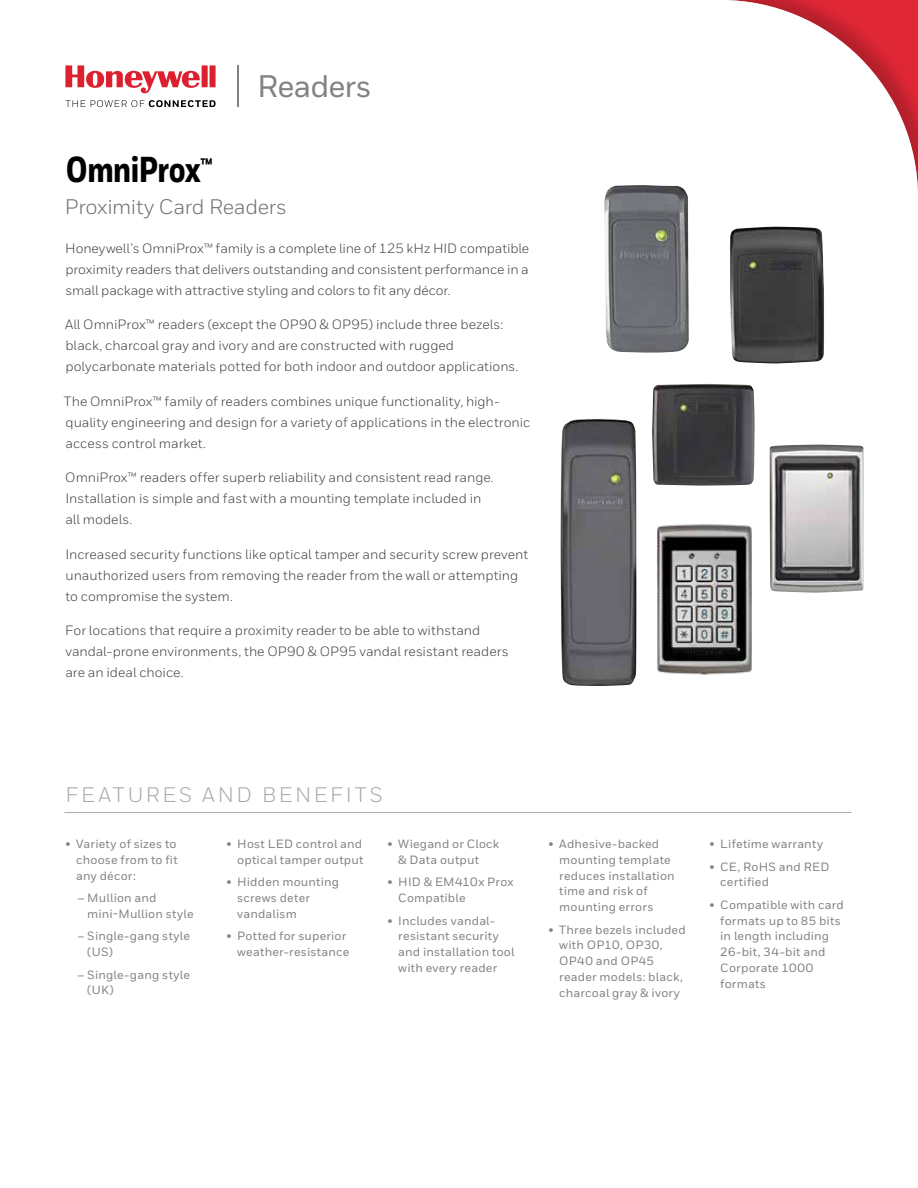
<style>
.page{position:relative;width:918px;height:1188px;background:#fff}
.page>*{position:absolute;margin:0;border:0;box-sizing:border-box;transform-origin:0 0}
.t1{font:800 36px "Honeywell Cond";letter-spacing:-.015em;color:#000}
.t2{font:500 31.2px "Honeywell Sans";letter-spacing:-.03em;color:#808285}
.t3{font:21px "Honeywell Sans";letter-spacing:-.015em;color:#6d6e71}
.t4{font:21px "Honeywell Sans";letter-spacing:.13em;color:#a7a9ac}
.t5{font:13.5px/21px "Honeywell Sans";color:#414042}
.t6{font:500 12px/15.8px "Honeywell Sans";letter-spacing:.015em;color:#808285}
</style>
<div class="page">
<svg style="left:65px;top:65px;width:151px;height:29px"></svg>
<svg style="left:65px;top:100px;width:151px;height:7px"></svg>
<hr style="left:237px;top:65px;width:2px;height:42px;background:#808285">
<hr style="left:64px;top:812px;width:787px;height:1px;background:#a7a9ac">
<img style="left:604px;top:185px;width:85px;height:168px">
<img style="left:560px;top:418px;width:77px;height:268px">
<img style="left:730px;top:226px;width:94px;height:138px">
<img style="left:652px;top:384px;width:103px;height:102px">
<img style="left:769px;top:444px;width:95px;height:149px">
<img style="left:657px;top:524px;width:95px;height:151px">
<h2 class="t2" style="left:257px;top:68px;width:116px">Readers</h2>
<h1 class="t1" style="left:66px;top:147px;width:148px">OmniProx<sup>™</sup></h1>
<h3 class="t3" style="left:65px;top:194px;width:224px">Proximity Card Readers</h3>
<p class="t5" style="left:65px;top:238px;width:465px;text-align:justify">Honeywell’s OmniProx™ family is a complete line of 125 kHz HID compatible proximity readers that delivers outstanding and consistent performance in a small package with attractive styling and colors to fit any décor.</p>
<p class="t5" style="left:65px;top:314px;width:455px">All OmniProx™ readers (except the OP90 &amp; OP95) include three bezels: black, charcoal gray and ivory and are constructed with rugged polycarbonate materials potted for both indoor and outdoor applications.</p>
<p class="t5" style="left:64px;top:391px;width:468px">The OmniProx™ family of readers combines unique functionality, high&shy;quality engineering and design for a variety of applications in the electronic access control market.</p>
<p class="t5" style="left:65px;top:467px;width:430px">OmniProx™ readers offer superb reliability and consistent read range.<br>Installation is simple and fast with a mounting template included in all models.</p>
<p class="t5" style="left:65px;top:544px;width:464px">Increased security functions like optical tamper and security screw prevent unauthorized users from removing the reader from the wall or attempting to compromise the system.</p>
<p class="t5" style="left:65px;top:620px;width:445px">For locations that require a proximity reader to be able to withstand vandal-prone environments, the OP90 &amp; OP95 vandal resistant readers are an ideal choice.</p>
<h3 class="t4" style="left:65px;top:782px;width:319px">FEATURES AND BENEFITS</h3>
<p class="t6" style="left:76px;top:836px;width:103px;text-align:justify;text-indent:-11px">• Variety of sizes to choose from to fit any décor:</p>
<p class="t6" style="left:87px;top:890px;width:108px;text-indent:-10px">– Mullion and mini-Mullion style</p>
<p class="t6" style="left:87px;top:929px;width:104px;text-indent:-10px">– Single-gang style (US)</p>
<p class="t6" style="left:87px;top:967px;width:104px;text-indent:-10px">– Single-gang style (UK)</p>
<p class="t6" style="left:226px;top:836px;width:139px;text-align:right">• Host LED control and optical tamper output</p>
<p class="t6" style="left:237px;top:875px;width:104px;text-indent:-11px">• Hidden mounting screws deter vandalism</p>
<p class="t6" style="left:226px;top:929px;width:124px;text-align:right">• Potted for superior weather-resistance</p>
<p class="t6" style="left:398px;top:836px;width:102px;text-indent:-11px">• Wiegand or Clock &amp; Data output</p>
<p class="t6" style="left:398px;top:875px;width:117px;text-indent:-11px">• HID &amp; EM410x Prox<br>Compatible</p>
<p class="t6" style="left:398px;top:913px;width:118px;text-indent:-11px">• Includes vandal&shy;resistant security and installation tool with every reader</p>
<p class="t6" style="left:559px;top:836px;width:117px;text-indent:-11px">• Adhesive-backed mounting template reduces installation time and risk of mounting errors</p>
<p class="t6" style="left:559px;top:922px;width:128px;text-indent:-11px">• Three bezels included with OP10, OP30,<br>OP40 and OP45 reader models: black, charcoal gray &amp; ivory</p>
<p class="t6" style="left:710px;top:836px;width:115px">• Lifetime warranty</p>
<p class="t6" style="left:720px;top:859px;width:111px;text-indent:-11px">• CE, RoHS and RED certified</p>
<p class="t6" style="left:720px;top:897px;width:125px;text-indent:-11px">• Compatible with card formats up to 85 bits in length including<br>26-bit, 34-bit and<br>Corporate 1000 formats</p>
</div>
